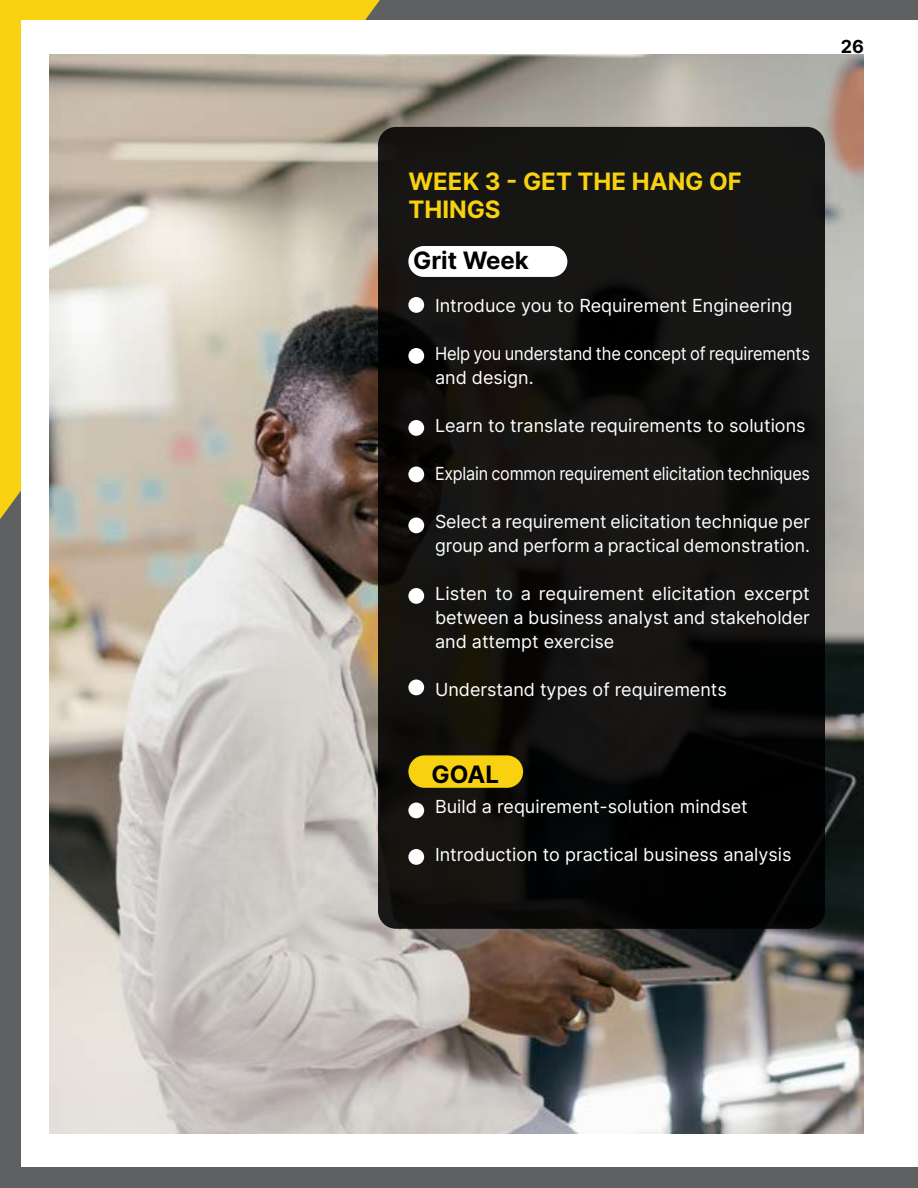
<style>
.page{position:relative;width:918px;height:1188px;background:#5f6062}
.page>*{position:absolute;margin:0;border:0;box-sizing:border-box;transform-origin:0 0}
.t1{font:700 24px/28.8px "Inter";color:#f8d210}
.t2{font:700 24px "Inter";color:#000}
.t3{font:18px/24px "Inter";color:#fff}
.t4{font:18px/24px "Inter";color:#fff;scale:.92 1}
.t5{font:18px "Inter";color:#fff;scale:.9 1}
.t6{font:700 18px "Inter";color:#000}
</style>
<div class="page">
<div style="left:0;top:0;width:380px;height:519px;background:#f8d210"></div>
<div style="left:22px;top:20px;width:896px;height:1147px;background:#fff"></div>
<img style="left:50px;top:54px;width:814px;height:1080px">
<svg style="left:378px;top:127px;width:447px;height:802px;background:#100f0e"></svg>
<div style="left:408px;top:755px;width:115px;height:33px;background:#f8d210;border-radius:16px"></div>
<div style="left:408px;top:297px;width:16px;height:16px;background:#fff;border-radius:50%"></div>
<div style="left:408px;top:348px;width:16px;height:16px;background:#fff;border-radius:50%"></div>
<div style="left:408px;top:420px;width:16px;height:16px;background:#fff;border-radius:50%"></div>
<div style="left:408px;top:467px;width:16px;height:15px;background:#fff;border-radius:50%"></div>
<div style="left:408px;top:518px;width:16px;height:15px;background:#fff;border-radius:50%"></div>
<div style="left:408px;top:588px;width:16px;height:16px;background:#fff;border-radius:50%"></div>
<div style="left:408px;top:680px;width:16px;height:15px;background:#fff;border-radius:50%"></div>
<div style="left:408px;top:803px;width:16px;height:15px;background:#fff;border-radius:50%"></div>
<div style="left:408px;top:849px;width:16px;height:16px;background:#fff;border-radius:50%"></div>
<div style="left:408px;top:246px;width:159px;height:31px;background:#fff;border-radius:15px"></div>
<p class="t6" style="left:841px;top:33px;width:25px">26</p>
<h1 class="t1" style="left:408px;top:166px;width:335px">WEEK 3 - GET THE HANG OF<br>THINGS</h1>
<h1 class="t2" style="left:413px;top:242px;width:117px">Grit Week</h1>
<p class="t3" style="left:435px;top:293px;width:359px">Introduce you to Requirement Engineering</p>
<p class="t4" style="left:435px;top:341px;width:409px">Help you understand the concept of requirements and design.</p>
<p class="t3" style="left:435px;top:413px;width:372px">Learn to translate requirements to solutions</p>
<p class="t5" style="left:435px;top:461px;width:418px">Explain common requirement elicitation techniques</p>
<p class="t3" style="left:435px;top:509px;width:377px">Select a requirement elicitation technique per group and perform a practical demonstration.</p>
<p class="t3" style="left:435px;top:581px;width:376px;text-align:justify">Listen to a requirement elicitation excerpt between a business analyst and stakeholder and attempt exercise</p>
<p class="t3" style="left:435px;top:677px;width:293px">Understand types of requirements</p>
<h1 class="t2" style="left:432px;top:757px;width:69px">GOAL</h1>
<p class="t3" style="left:435px;top:794px;width:314px">Build a requirement-solution mindset</p>
<p class="t3" style="left:435px;top:842px;width:358px">Introduction to practical business analysis</p>
</div>
